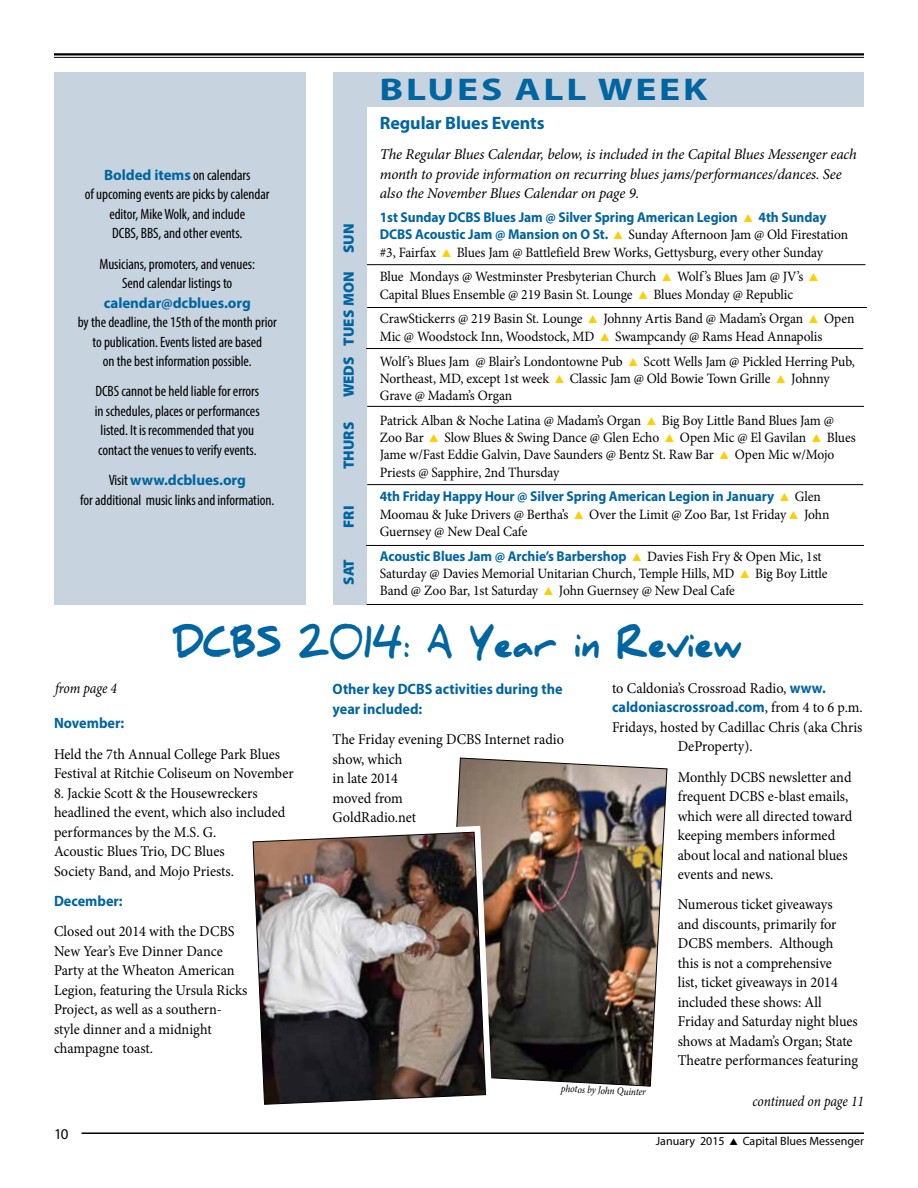
<style>
.page{position:relative;width:918px;height:1188px;background:#fff}
.page>*{position:absolute;margin:0;border:0;box-sizing:border-box;transform-origin:0 0}
.t1{font:900 36px "Daniel";color:#0065a0;scale:.9 1}
.t2{font:700 31.5px "Myriad Pro";letter-spacing:.07em;color:#0065a0;scale:1.25 1}
.t3{font:700 18px "Myriad Pro";letter-spacing:-.005em;color:#0065a0}
.t4{font:15px/19.5px "Minion Pro";color:#000;scale:.95 1}
.t5{font:condensed 15px/19.5px "Myriad Pro";letter-spacing:-.005em;color:#000;text-align:center}
.t6{font:italic 15px/19.5px "Minion Pro";letter-spacing:-.01em;color:#000}
.t7{font:700 15px/19.5px "Myriad Pro";color:#0065a0;scale:.95 1}
.t8{font:italic 15px "Minion Pro";letter-spacing:-.01em;color:#000;scale:.9 1}
.t9{font:900 15px "Myriad Pro";color:#0065a0}
.t10{font:700 15px "Myriad Pro";color:#0065a0}
.t11{font:15px "Myriad Pro";color:#000}
.t12{font:14.25px/17.2px "Minion Pro";letter-spacing:-.005em;color:#000;scale:.95 1}
.t13{font:700 14.25px "Myriad Pro";letter-spacing:-.005em;color:#0065a0;scale:.95 1}
.t14{font:12px "Myriad Pro";color:#000}
.t15{font:italic 10.5px "Minion Pro";color:#000;scale:.9 1}
.s1{font-weight:700;font-stretch:normal;color:#0065a0}
.s2{font-family:"Zingbats";font-weight:400;color:#ffce00}
.s3{font-family:"Myriad Pro";font-weight:700;color:#0065a0}
.s4{font-family:"Zingbats";color:#ffce00}
.s5{font-family:"Minion Pro";font-weight:400;color:#000}
.s6{font-family:"Zingbats"}
</style>
<div class="page">
<hr style="left:54px;top:53px;width:810px;height:3px;background:#000">
<hr style="left:54px;top:57px;width:810px;height:1px;background:#000">
<hr style="left:82px;top:1132px;width:782px;height:2px;background:#000">
<div style="left:54px;top:72px;width:252px;height:533px;background:#c7d4e0"></div>
<hr style="left:344px;top:264px;width:522px;height:1px;background:#000">
<div style="left:333px;top:76px;width:34px;height:529px;background:#c7d4e0"></div>
<div style="left:333px;top:72px;width:531px;height:34px;background:#c7d4e0"></div>
<hr style="left:367px;top:307px;width:500px;height:1px;background:#000">
<hr style="left:366px;top:348px;width:497px;height:1px;background:#000">
<hr style="left:367px;top:406px;width:497px;height:1px;background:#000">
<hr style="left:366px;top:545px;width:498px;height:1px;background:#000">
<hr style="left:367px;top:484px;width:496px;height:1px;background:#000">
<hr style="left:367px;top:604px;width:496px;height:1px;background:#000">
<img style="left:456px;top:757px;width:212px;height:330px">
<svg style="left:456px;top:826px;width:36px;height:261px"></svg>
<img style="left:252px;top:831px;width:234px;height:274px">
<h2 class="t2" style="left:379px;top:68px;width:264px">BLUES ALL WEEK</h2>
<p class="t3" style="left:380px;top:111px;width:166px">Regular Blues Events</p>
<p class="t6" style="left:380px;top:145px;width:478px">The Regular Blues Calendar, below, is included in the Capital Blues Messenger each month to provide information on recurring blues jams/performances/dances. See also the November Blues Calendar on page 9.</p>
<p class="t5" style="left:85px;top:165px;width:186px"><span class="s1">Bolded items</span> on calendars<br>of upcoming events are picks by calendar editor, Mike Wolk, and include<br>DCBS, BBS, and other events.</p>
<p class="t5" style="left:100px;top:254px;width:157px">Musicians, promoters, and venues:<br>Send calendar listings to</p>
<p class="t10" style="left:104px;top:293px;width:148px">calendar@dcblues.org</p>
<p class="t5" style="left:78px;top:312px;width:200px">by the deadline, the 15th of the month prior to publication. Events listed are based<br>on the best information possible.</p>
<p class="t5" style="left:95px;top:381px;width:166px">DCBS cannot be held liable for errors in schedules, places or performances listed. It is recommended that you contact the venues to verify events.</p>
<p class="t5" style="left:80px;top:470px;width:196px">Visit <span class="s1">www.dcblues.org<br></span>for additional music links and information.</p>
<p class="t13" style="left:380px;top:208px;width:472px">1st Sunday DCBS Blues Jam @ Silver Spring American Legion <span class="s2">s</span> 4th Sunday</p>
<p class="t12" style="left:380px;top:226px;width:495px"><span class="s3">DCBS Acoustic Jam @ Mansion on O St.</span> <span class="s4">s</span> Sunday Afternoon Jam @ Old Firestation #3, Fairfax <span class="s4">s</span> Blues Jam @ Battlefield Brew Works, Gettysburg, every other Sunday</p>
<p class="t12" style="left:380px;top:268px;width:463px">Blue Mondays @ Westminster Presbyterian Church <span class="s4">s</span> Wolf ’s Blues Jam @ JV’s <span class="s4">s<br></span>Capital Blues Ensemble @ 219 Basin St. Lounge <span class="s4">s</span> Blues Monday @ Republic</p>
<p class="t12" style="left:380px;top:310px;width:501px">CrawStickerrs @ 219 Basin St. Lounge <span class="s4">s</span> Johnny Artis Band @ Madam’s Organ <span class="s4">s</span> Open<br>Mic @ Woodstock Inn, Woodstock, MD <span class="s4">s</span> Swampcandy @ Rams Head Annapolis</p>
<p class="t12" style="left:380px;top:352px;width:502px">Wolf ’s Blues Jam @ Blair’s Londontowne Pub <span class="s4">s</span> Scott Wells Jam @ Pickled Herring Pub,<br>Northeast, MD, except 1st week <span class="s4">s</span> Classic Jam @ Old Bowie Town Grille <span class="s4">s</span> Johnny<br>Grave @ Madam’s Organ</p>
<p class="t12" style="left:380px;top:412px;width:502px">Patrick Alban &amp; Noche Latina @ Madam’s Organ <span class="s4">s</span> Big Boy Little Band Blues Jam @ Zoo Bar <span class="s4">s</span> Slow Blues &amp; Swing Dance @ Glen Echo <span class="s4">s</span> Open Mic @ El Gavilan <span class="s4">s</span> Blues Jame w/Fast Eddie Galvin, Dave Saunders @ Bentz St. Raw Bar <span class="s4">s</span> Open Mic w/Mojo Priests @ Sapphire, 2nd Thursday</p>
<p class="t13" style="left:380px;top:487px;width:466px">4th Friday Happy Hour @ Silver Spring American Legion in January <span class="s2">s</span> <span class="s5">Glen</span></p>
<p class="t12" style="left:380px;top:506px;width:475px">Moomau &amp; Juke Drivers @ Bertha’s <span class="s4">s</span> Over the Limit @ Zoo Bar, 1st Friday <span class="s4">s</span> John<br>Guernsey @ New Deal Cafe</p>
<p class="t13" style="left:380px;top:547px;width:467px">Acoustic Blues Jam @ Archie’s Barbershop <span class="s2">s</span> <span class="s5">Davies Fish Fry &amp; Open Mic, 1st</span></p>
<p class="t12" style="left:380px;top:565px;width:473px">Saturday @ Davies Memorial Unitarian Church, Temple Hills, MD <span class="s4">s</span> Big Boy Little<br>Band @ Zoo Bar, 1st Saturday <span class="s4">s</span> John Guernsey @ New Deal Cafe</p>
<p class="t9" style="left:340px;top:253px;width:31px;rotate:-90deg">SUN</p>
<p class="t9" style="left:340px;top:346px;width:76px;rotate:-90deg">TUES MON</p>
<p class="t9" style="left:340px;top:397px;width:42px;rotate:-90deg">WEDS</p>
<p class="t9" style="left:340px;top:469px;width:49px;rotate:-90deg">THURS</p>
<p class="t9" style="left:340px;top:528px;width:24px;rotate:-90deg">FRI</p>
<p class="t9" style="left:340px;top:585px;width:27px;rotate:-90deg">SAT</p>
<h1 class="t1" style="left:176px;top:624px;width:631px">DCBS 2014: A Year in Review</h1>
<p class="t8" style="left:55px;top:678px;width:70px">from page 4</p>
<p class="t7" style="left:54px;top:713px;width:75px">November:</p>
<p class="t4" style="left:54px;top:744px;width:254px">Held the 7th Annual College Park Blues<br>Festival at Ritchie Coliseum on November</p>
<p class="t4" style="left:54px;top:783px;width:245px">8. Jackie Scott &amp; the Housewreckers headlined the event, which also included performances by the M.S. G.<br>Acoustic Blues Trio, DC Blues<br>Society Band, and Mojo Priests.</p>
<p class="t7" style="left:54px;top:891px;width:74px">December:</p>
<p class="t4" style="left:54px;top:922px;width:205px">Closed out 2014 with the DCBS<br>New Year’s Eve Dinner Dance<br>Party at the Wheaton American<br>Legion, featuring the Ursula Ricks<br>Project, as well as a southern&shy;style dinner and a midnight champagne toast.</p>
<p class="t11" style="left:54px;top:1125px;width:16px">10</p>
<p class="t4" style="left:612px;top:678px;width:226px">to Caldonia’s Crossroad Radio, <span class="s3">www.</span></p>
<p class="t7" style="left:612px;top:697px;width:266px">caldoniascrossroad.com<span class="s5">, from 4 to 6 p.m.</span></p>
<p class="t4" style="left:678px;top:717px;width:196px;text-indent:-66px">Fridays, hosted by Cadillac Chris (aka Chris<br>DeProperty).</p>
<p class="t4" style="left:678px;top:767px;width:185px">Monthly DCBS newsletter and frequent DCBS e-blast emails, which were all directed toward keeping members informed about local and national blues events and news.</p>
<p class="t4" style="left:678px;top:895px;width:191px">Numerous ticket giveaways<br>and discounts, primarily for<br>DCBS members. Although this is not a comprehensive<br>list, ticket giveaways in 2014 included these shows: All<br>Friday and Saturday night blues shows at Madam’s Organ; State<br>Theatre performances featuring</p>
<p class="t8" style="left:753px;top:1091px;width:125px">continued on page 11</p>
<p class="t7" style="left:333px;top:679px;width:244px">Other key DCBS activities during the year included:</p>
<p class="t4" style="left:333px;top:730px;width:245px">The Friday evening DCBS Internet radio show, which<br>in late 2014<br>moved from<br>GoldRadio.net</p>
<p class="t15" style="left:561px;top:1082px;width:96px;rotate:2deg">photos by John Quinter</p>
<p class="t14" style="left:656px;top:1133px;width:210px">January 2015 <span class="s6">s</span> Capital Blues Messenger</p>
</div>
